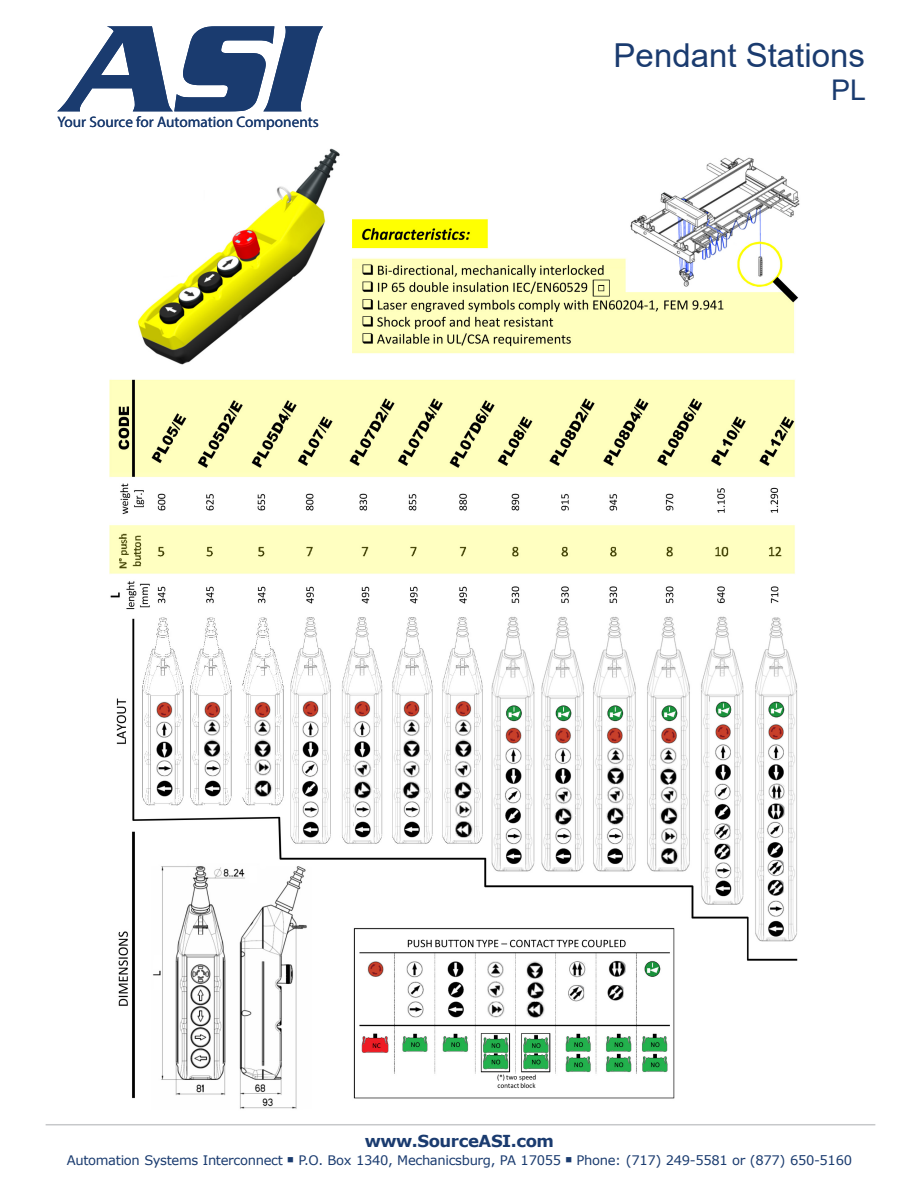
<style>
.page{position:relative;width:918px;height:1188px;background:#fff}
.page>*{position:absolute;margin:0;border:0;box-sizing:border-box;transform-origin:0 0}
.t1{font:33px "Arial";color:#1a3b6f}
.t2{font:28.5px "Arial";color:#1a3b6f}
.t3{font:700 16.5px "Verdana";letter-spacing:-.025em;color:#1a3b6f}
.t4{font:15.3px "Myriad Pro";color:#1a3b6f}
.t5{font:13.2px "Verdana";letter-spacing:-.025em;color:#1a3b6f}
</style>
<div class="page">
<hr style="left:46px;top:1124px;width:829px;height:1px;background:#c7c8ca">
<svg style="left:57px;top:26px;width:266px;height:85px"></svg>
<img style="left:109px;top:148px;width:691px;height:961px">
<p class="t4" style="left:57px;top:112px;width:263px">Your Source for Automation Components</p>
<h1 class="t1" style="left:614px;top:33px;width:253px">Pendant Stations</h1>
<h2 class="t2" style="left:831px;top:70px;width:36px">PL</h2>
<p class="t3" style="left:365px;top:1129px;width:191px">www.SourceASI.com</p>
<p class="t5" style="left:67px;top:1151px;width:787px">Automation Systems Interconnect ■ P.O. Box 1340, Mechanicsburg, PA 17055 ■ Phone: (717) 249-5581 or (877) 650-5160</p>
</div>
